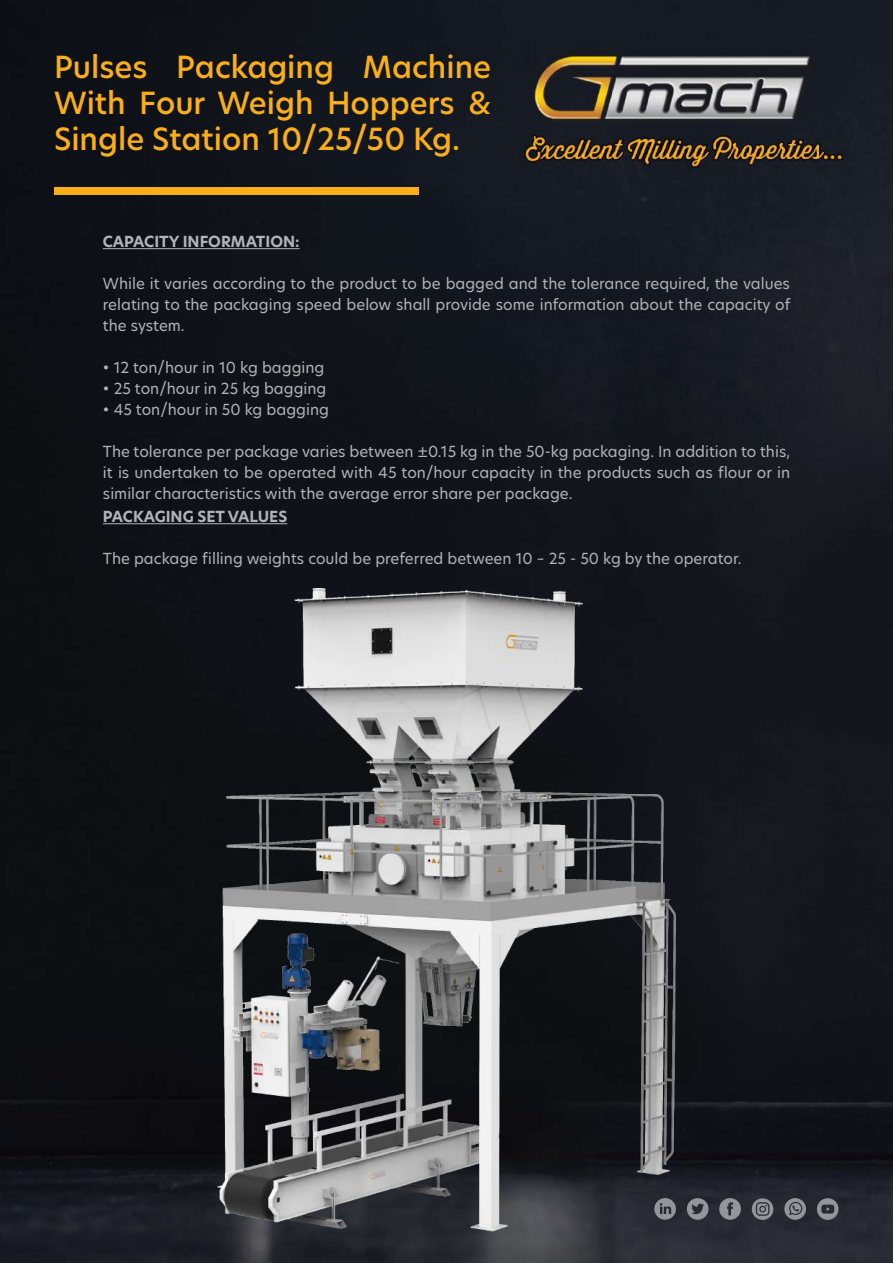
<style>
.page{position:relative;width:893px;height:1263px;background:#fff}
.page>*{position:absolute;margin:0;border:0;box-sizing:border-box;transform-origin:0 0}
.t1{font:500 30px/36px "Hero New";color:#faaf18;text-align:justify}
.t2{font:15px/21px "Hero New";color:#b2b3b7;text-align:justify}
.t3{font:700 15px "Hero New";color:#b2b3b7}
</style>
<div class="page">
<img style="left:0;top:0;width:893px;height:1263px">
<svg style="left:687px;top:1198px;width:21px;height:22px"></svg>
<svg style="left:719px;top:1198px;width:22px;height:22px"></svg>
<svg style="left:784px;top:1198px;width:22px;height:22px"></svg>
<svg style="left:817px;top:1198px;width:21px;height:22px"></svg>
<svg style="left:752px;top:1198px;width:21px;height:22px"></svg>
<svg style="left:675px;top:1198px;width:1px;height:22px"></svg>
<hr style="left:103px;top:523px;width:184px;height:1px;background:#b2b3b7">
<hr style="left:103px;top:248px;width:197px;height:1px;background:#b2b3b7">
<div style="left:54px;top:187px;width:365px;height:8px;background:#faaf18"></div>
<img style="left:217px;top:588px;width:458px;height:649px">
<h1 class="t1" style="left:54px;top:49px;width:439px">Pulses Packaging Machine With Four Weigh Hoppers &amp; Single Station 10/25/50 Kg.</h1>
<p class="t3" style="left:103px;top:231px;width:198px">CAPACITY INFORMATION:</p>
<p class="t2" style="left:103px;top:273px;width:689px">While it varies according to the product to be bagged and the tolerance required, the values relating to the packaging speed below shall provide some information about the capacity of the system.</p>
<p class="t2" style="left:103px;top:357px;width:223px">• 12 ton/hour in 10 kg bagging</p>
<p class="t2" style="left:103px;top:378px;width:225px">• 25 ton/hour in 25 kg bagging</p>
<p class="t2" style="left:103px;top:399px;width:227px">• 45 ton/hour in 50 kg bagging</p>
<p class="t2" style="left:103px;top:441px;width:689px">The tolerance per package varies between ±0.15 kg in the 50-kg packaging. In addition to this, it is undertaken to be operated with 45 ton/hour capacity in the products such as flour or in similar characteristics with the average error share per package.</p>
<p class="t3" style="left:103px;top:506px;width:186px">PACKAGING SET VALUES</p>
<p class="t2" style="left:103px;top:548px;width:640px">The package filling weights could be preferred between 10 – 25 - 50 kg by the operator.</p>
</div>
